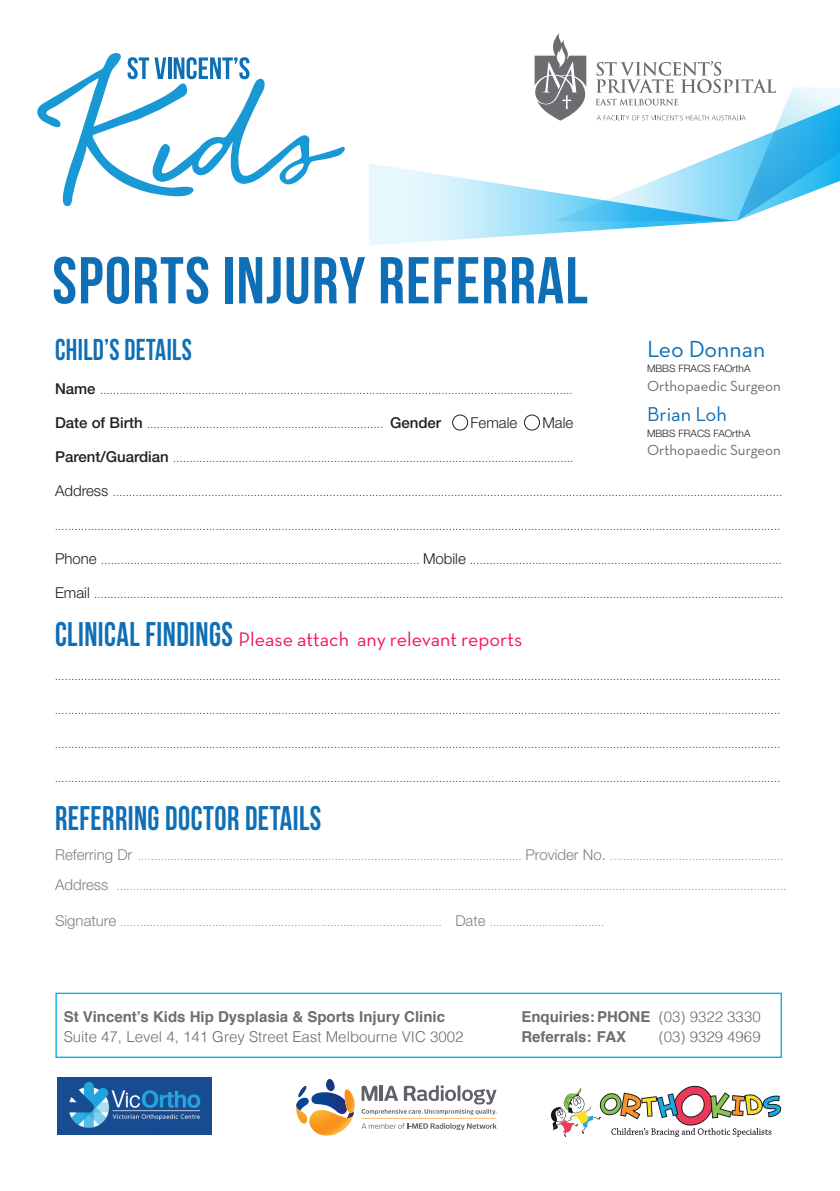
<style>
.page{position:relative;width:840px;height:1191px;background:#fff}
.page>*{position:absolute;margin:0;border:0;box-sizing:border-box;transform-origin:0 0}
.t1{font:700 66px "Bebas Neue";letter-spacing:.02em;color:#0f6fb6}
.t2{font:700 34px "Bebas Neue";letter-spacing:.015em;color:#0f6fb6;scale:.9 1}
.t3{font:700 30px "Bebas Neue";letter-spacing:.015em;color:#0f6fb6;scale:.9 1}
.t4{font:23.8px "Neutra Text TF";color:#0f6fb6}
.t5{font:20.4px "Neutra Text TF";color:#0f6fb6}
.t6{font:20px "Neutra Text TF";color:#ed195f}
.t7{font:700 15px/20px "Helvetica";color:#6c6d70}
.t8{font:300 15px "Helvetica";color:#6c6d70}
.t9{font:15px "Neutra Text TF";color:#6c6d70}
.t10{font:300 15px "Helvetica Neue";color:#231f20}
.t11{font:300 10.2px "Helvetica Neue";color:#231f20}
.t12{font:300 10px "Helvetica Neue";color:#231f20}
.t13{font:300 10px "Helvetica Neue";color:#808285}
.s1{font-weight:500;font-size:15px}
.s2{font-size:15px}
.s3{font-family:"Bebas Neue";font-weight:700;font-size:34px;color:#0f6fb6}
.s4{font-weight:300}
</style>
<div class="page">
<div style="left:452px;top:415px;width:15px;height:15px;border:1px solid #231f20;border-radius:50%"></div>
<div style="left:524px;top:415px;width:15px;height:15px;border:1px solid #231f20;border-radius:50%"></div>
<svg style="left:37px;top:53px;width:308px;height:153px"></svg>
<svg style="left:369px;top:33px;width:470px;height:212px"></svg>
<svg style="left:296px;top:1079px;width:200px;height:57px"></svg>
<div style="left:55px;top:992px;width:726px;height:66px;border:1px solid #00aeef"></div>
<img style="left:551px;top:1085px;width:231px;height:52px">
<img style="left:58px;top:1077px;width:153px;height:57px">
<h1 class="t1" style="left:52px;top:244px;width:536px">SPORTS INJURY REFERRAL</h1>
<h3 class="t3" style="left:55px;top:333px;width:153px">CHILD’S DETAILS</h3>
<p class="t12" style="left:55px;top:384px;width:518px"><span class="s1">Name</span> ................................................................................................................................................</p>
<p class="t12" style="left:55px;top:418px;width:387px"><span class="s1">Date of Birth</span> ........................................................................ <span class="s1">Gender</span></p>
<h3 class="t10" style="left:470px;top:413px;width:48px">Female</h3>
<h3 class="t10" style="left:542px;top:413px;width:32px">Male</h3>
<p class="t12" style="left:55px;top:452px;width:519px"><span class="s1">Parent/Guardian</span> ..........................................................................................................................</p>
<p class="t12" style="left:55px;top:486px;width:728px"><span class="s2">Address</span> ............................................................................................................................................................................................................</p>
<p class="t12" style="left:55px;top:520px;width:726px">.............................................................................................................................................................................................................................</p>
<p class="t12" style="left:55px;top:554px;width:727px"><span class="s2">Phone</span> ................................................................................................. <span class="s2">Mobile</span> ...............................................................................................</p>
<p class="t12" style="left:55px;top:588px;width:729px"><span class="s2">Email</span> ..................................................................................................................................................................................................................</p>
<h3 class="t6" style="left:55px;top:626px;width:468px"><span class="s3">CLINICAL FINDINGS</span> Please attach any relevant reports</h3>
<p class="t12" style="left:55px;top:670px;width:726px">.............................................................................................................................................................................................................................</p>
<p class="t12" style="left:55px;top:704px;width:726px">.............................................................................................................................................................................................................................</p>
<p class="t12" style="left:55px;top:738px;width:726px">.............................................................................................................................................................................................................................</p>
<p class="t12" style="left:55px;top:772px;width:726px">.............................................................................................................................................................................................................................</p>
<h2 class="t2" style="left:55px;top:799px;width:297px">REFERRING DOCTOR DETAILS</h2>
<p class="t13" style="left:55px;top:850px;width:729px"><span class="s2">Referring Dr</span> ..................................................................................................................... <span class="s2">Provider No.</span> .....................................................</p>
<p class="t13" style="left:55px;top:880px;width:732px"><span class="s2">Address</span> ............................................................................................................................................................................................................</p>
<p class="t13" style="left:55px;top:916px;width:550px"><span class="s2">Signature</span> .................................................................................................. <span class="s2">Date</span> ...................................</p>
<h3 class="t4" style="left:646px;top:334px;width:120px">Leo Donnan</h3>
<p class="t11" style="left:646px;top:362px;width:105px">MBBS FRACS FAOrthA</p>
<h3 class="t9" style="left:646px;top:376px;width:135px">Orthopaedic Surgeon</h3>
<h3 class="t5" style="left:646px;top:402px;width:81px">Brian Loh</h3>
<p class="t11" style="left:646px;top:427px;width:105px">MBBS FRACS FAOrthA</p>
<h3 class="t9" style="left:646px;top:441px;width:135px">Orthopaedic Surgeon</h3>
<h3 class="t7" style="left:64px;top:1007px;width:382px">St Vincent’s Kids Hip Dysplasia &amp; Sports Injury Clinic</h3>
<h3 class="t8" style="left:64px;top:1024px;width:401px">Suite 47, Level 4, 141 Grey Street East Melbourne VIC 3002</h3>
<h3 class="t7" style="left:521px;top:1007px;width:240px">Enquiries: PHONE <span class="s4">(03) 9322 3330<br></span>Referrals: FAX</h3>
<h3 class="t8" style="left:658px;top:1024px;width:103px">(03) 9329 4969</h3>
</div>
